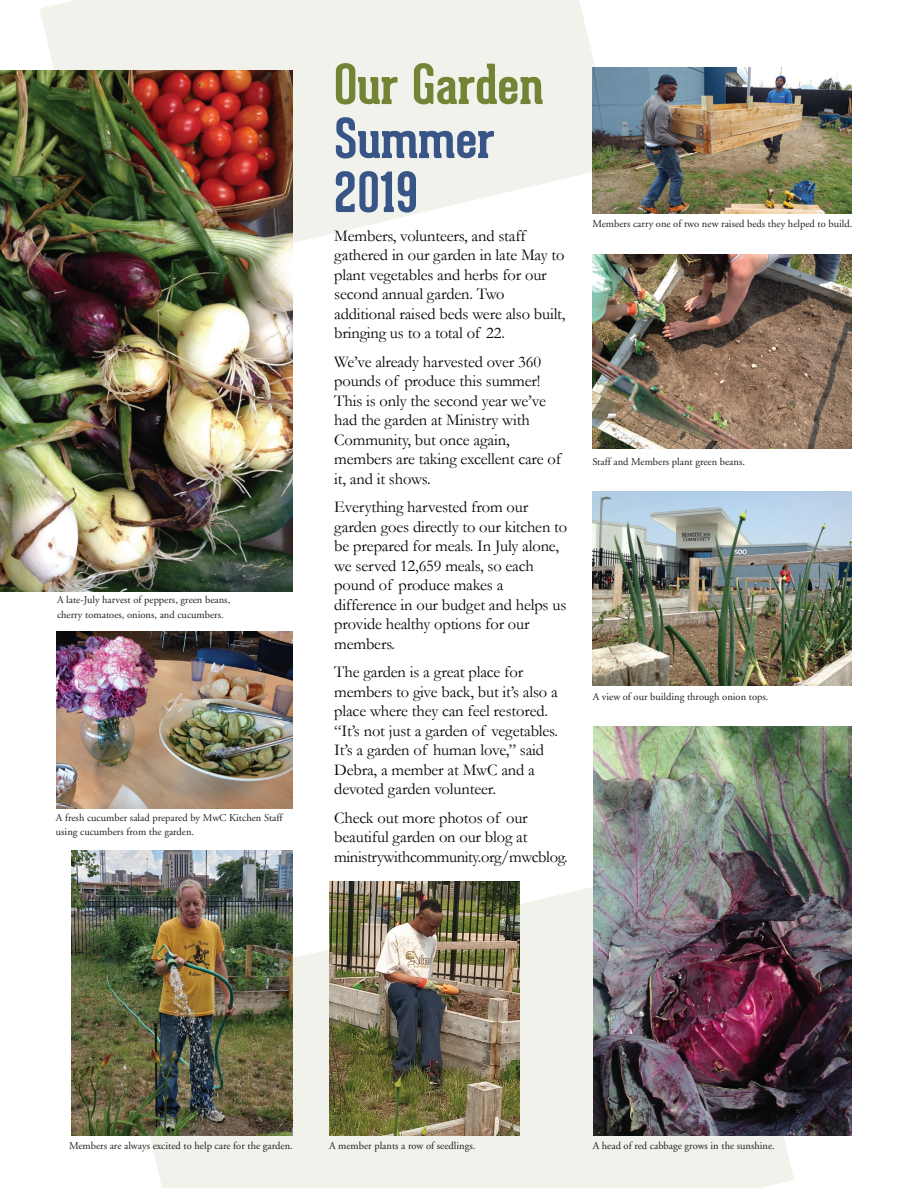
<style>
.page{position:relative;width:918px;height:1188px;background:#fff}
.page>*{position:absolute;margin:0;border:0;box-sizing:border-box;transform-origin:0 0}
.t1{font:700 54px/54px "Geared Slab";color:#385587}
.t2{font:700 54px "Geared Slab";color:#738436}
.t3{font:16.5px/19.5px "Garamond";letter-spacing:-.01em;color:#040504}
.t4{font:10.5px/14.9px "Adobe Garamond";color:#231f20}
</style>
<div class="page">
<svg style="left:39px;top:0;width:580px;height:287px;fill:#f1f2eb"></svg>
<svg style="left:117px;top:857px;width:677px;height:331px;fill:#f1f2eb"></svg>
<img style="left:593px;top:68px;width:258px;height:145px">
<img style="left:593px;top:492px;width:258px;height:193px">
<img style="left:329px;top:882px;width:190px;height:253px">
<img style="left:593px;top:254px;width:258px;height:194px">
<img style="left:56px;top:631px;width:237px;height:177px">
<img style="left:594px;top:726px;width:257px;height:409px">
<img style="left:0;top:71px;width:293px;height:520px">
<img style="left:71px;top:850px;width:222px;height:285px">
<p class="t4" style="left:57px;top:593px;width:175px">A late-July harvest of peppers, green beans, cherry tomatoes, onions, and cucumbers.</p>
<p class="t4" style="left:56px;top:812px;width:228px;line-height:13.4px">A fresh cucumber salad prepared by MwC Kitchen Staff using cucumbers from the garden.</p>
<h1 class="t2" style="left:334px;top:51px;width:211px">Our Garden</h1>
<h1 class="t1" style="left:334px;top:111px;width:162px">Summer<br>2019</h1>
<p class="t3" style="left:334px;top:225px;width:233px">Members, volunteers, and staff gathered in our garden in late May to plant vegetables and herbs for our second annual garden. Two additional raised beds were also built, bringing us to a total of 22.</p>
<p class="t3" style="left:334px;top:351px;width:228px">We’ve already harvested over 360 pounds of produce this summer!<br>This is only the second year we’ve had the garden at Ministry with<br>Community, but once again, members are taking excellent care of it, and it shows.</p>
<p class="t3" style="left:334px;top:497px;width:235px">Everything harvested from our garden goes directly to our kitchen to be prepared for meals. In July alone, we served 12,659 meals, so each pound of produce makes a difference in our budget and helps us provide healthy options for our members.</p>
<p class="t3" style="left:334px;top:662px;width:225px">The garden is a great place for members to give back, but it’s also a place where they can feel restored. “It’s not just a garden of vegetables.<br>It’s a garden of human love,” said<br>Debra, a member at MwC and a devoted garden volunteer.</p>
<p class="t3" style="left:334px;top:807px;width:235px">Check out more photos of our beautiful garden on our blog at ministrywithcommunity.org/mwcblog.</p>
<p class="t4" style="left:592px;top:216px;width:262px">Members carry one of two new raised beds they helped to build.</p>
<p class="t4" style="left:592px;top:455px;width:154px">Staff and Members plant green beans.</p>
<p class="t4" style="left:593px;top:690px;width:177px">A view of our building through onion tops.</p>
<p class="t4" style="left:69px;top:1139px;width:225px">Members are always excited to help care for the garden.</p>
<p class="t4" style="left:329px;top:1139px;width:148px">A member plants a row of seedlings.</p>
<p class="t4" style="left:593px;top:1139px;width:184px">A head of red cabbage grows in the sunshine.</p>
</div>
